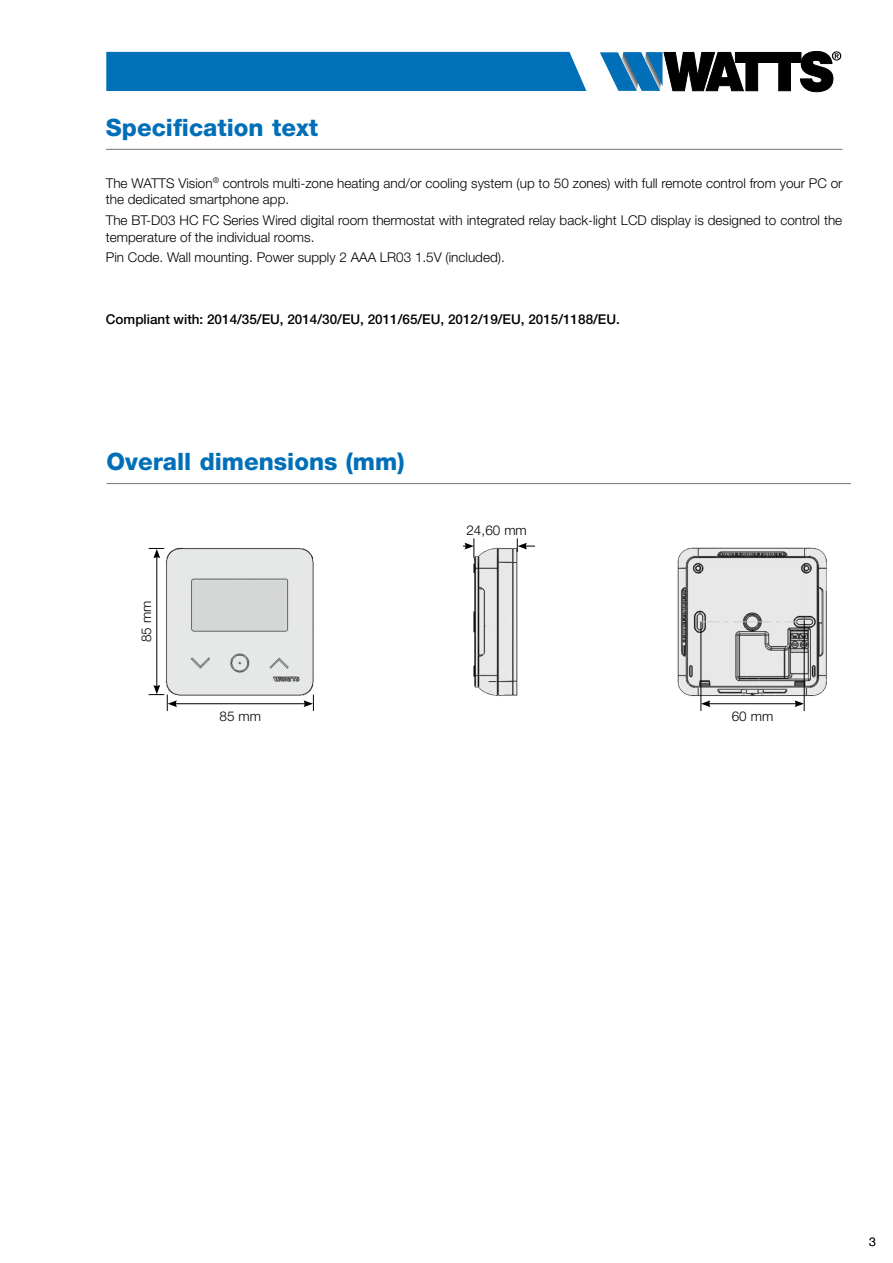
<style>
.page{position:relative;width:893px;height:1263px;background:#fff}
.page>*{position:absolute;margin:0;border:0;box-sizing:border-box;transform-origin:0 0}
.t1{font:800 24px "Helvetica Neue LT Std";color:#006fb8}
.t2{font:300 13.5px/16.5px "Helvetica Neue LT Std";color:#000}
.t3{font:500 13.5px "Helvetica Neue LT Std";color:#000}
.t4{font:300 12px "Helvetica Neue LT Std";color:#000}
</style>
<div class="page">
<svg style="left:600px;top:51px;width:241px;height:41px"></svg>
<div style="left:106px;top:52px;width:480px;height:39px;background:#0070b9"></div>
<hr style="left:106px;top:149px;width:736px;height:1px;background:#747575">
<hr style="left:106px;top:483px;width:745px;height:1px;background:#747575">
<img style="left:164px;top:547px;width:150px;height:160px">
<img style="left:473px;top:540px;width:45px;height:156px">
<img style="left:677px;top:547px;width:150px;height:160px">
<hr style="left:804px;top:620px;width:1px;height:91px;background:#000">
<hr style="left:701px;top:622px;width:1px;height:89px;background:#000">
<hr style="left:156px;top:556px;width:1px;height:131px;background:#000">
<svg style="left:149px;top:548px;width:15px;height:10px"></svg>
<hr style="left:175px;top:703px;width:131px;height:1px;background:#000">
<svg style="left:149px;top:685px;width:28px;height:26px"></svg>
<svg style="left:304px;top:695px;width:10px;height:16px"></svg>
<hr style="left:708px;top:703px;width:89px;height:1px;background:#000">
<svg style="left:701px;top:700px;width:9px;height:7px"></svg>
<svg style="left:794px;top:700px;width:10px;height:7px"></svg>
<svg style="left:517px;top:538px;width:18px;height:14px"></svg>
<svg style="left:463px;top:538px;width:12px;height:20px"></svg>
<h1 class="t1" style="left:106px;top:113px;width:214px">Specification text</h1>
<p class="t2" style="left:106px;top:174px;width:738px">The WATTS Vision<sup>®</sup> controls multi-zone heating and/or cooling system (up to 50 zones) with full remote control from your PC or the dedicated smartphone app.</p>
<p class="t2" style="left:106px;top:212px;width:738px">The BT-D03 HC FC Series Wired digital room thermostat with integrated relay back-light LCD display is designed to control the temperature of the individual rooms.</p>
<p class="t2" style="left:106px;top:249px;width:400px">Pin Code. Wall mounting. Power supply 2 AAA LR03 1.5V (included).</p>
<p class="t3" style="left:106px;top:311px;width:516px">Compliant with: 2014/35/EU, 2014/30/EU, 2011/65/EU, 2012/19/EU, 2015/1188/EU.</p>
<h1 class="t1" style="left:106px;top:448px;width:299px">Overall dimensions (mm)</h1>
<p class="t2" style="left:138px;top:642px;width:43px;rotate:-90deg">85 mm</p>
<p class="t2" style="left:466px;top:521px;width:62px">24,60 mm</p>
<p class="t2" style="left:219px;top:707px;width:43px">85 mm</p>
<p class="t2" style="left:732px;top:707px;width:43px">60 mm</p>
<p class="t4" style="left:869px;top:1234px;width:8px">3</p>
</div>
